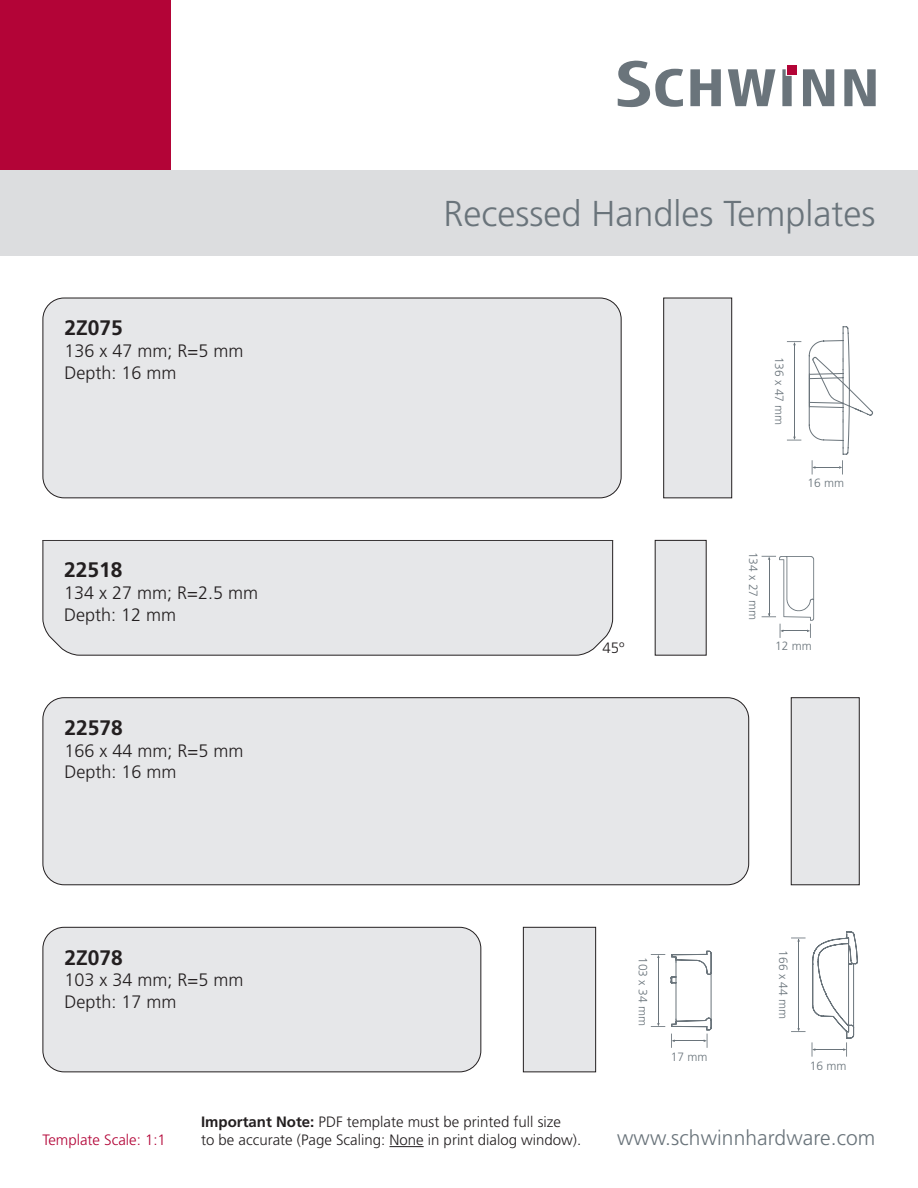
<style>
.page{position:relative;width:918px;height:1188px;background:#fff}
.page>*{position:absolute;margin:0;border:0;box-sizing:border-box;transform-origin:0 0}
.t1{font:300 36px "Frutiger LT Pro";color:#6a747b}
.t2{font:300 21px "Frutiger LT Pro";letter-spacing:.005em;color:#6a747b}
.t3{font:700 21px "Frutiger LT Pro";color:#231f20}
.t4{font:300 18px/21.6px "Frutiger LT Pro";color:#231f20}
.t5{font:300 15px/18px "Frutiger LT Pro";color:#231f20}
.t6{font:300 15px "Frutiger LT Pro";color:#b30437}
.t7{font:300 12px "Frutiger LT Pro";color:#6a747b}
.s1{font-weight:700}
</style>
<div class="page">
<div style="left:43px;top:298px;width:578px;height:200px;background:#e6e7e9;border-radius:21px"></div>
<div style="left:43px;top:298px;width:579px;height:200px;border:1px solid #231f20;border-radius:21px"></div>
<div style="left:663px;top:298px;width:69px;height:200px;background:#e6e7e9;border:1px solid #231f20"></div>
<div style="left:43px;top:927px;width:438px;height:145px;background:#e6e7e9;border-radius:21px"></div>
<div style="left:43px;top:927px;width:438px;height:145px;border:1px solid #231f20;border-radius:21px"></div>
<div style="left:523px;top:927px;width:73px;height:145px;background:#e6e7e9;border:1px solid #231f20"></div>
<div style="left:655px;top:540px;width:52px;height:116px;background:#e6e7e9"></div>
<div style="left:43px;top:541px;width:570px;height:115px;background:#e6e7e9"></div>
<hr style="left:43px;top:540px;width:570px;height:1px;background:#231f20">
<div style="left:43px;top:698px;width:706px;height:187px;background:#e6e7e9;border-radius:21px"></div>
<div style="left:43px;top:697px;width:706px;height:188px;border:1px solid #231f20;border-radius:21px"></div>
<div style="left:791px;top:697px;width:69px;height:188px;background:#e6e7e9;border:1px solid #231f20"></div>
<svg style="left:651px;top:950px;width:61px;height:98px"></svg>
<hr style="left:798px;top:940px;width:1px;height:90px;background:#6a747b">
<svg style="left:791px;top:938px;width:15px;height:4px"></svg>
<svg style="left:791px;top:1028px;width:15px;height:4px"></svg>
<svg style="left:812px;top:931px;width:46px;height:126px"></svg>
<svg style="left:762px;top:556px;width:52px;height:82px"></svg>
<hr style="left:794px;top:343px;width:1px;height:96px;background:#6a747b">
<svg style="left:787px;top:341px;width:14px;height:4px"></svg>
<svg style="left:787px;top:437px;width:14px;height:4px"></svg>
<svg style="left:808px;top:326px;width:65px;height:148px"></svg>
<div style="left:0;top:0;width:170px;height:170px;background:#b30437"></div>
<div style="left:0;top:170px;width:918px;height:85px;background:#dcdddf"></div>
<hr style="left:389px;top:1146px;width:35px;height:1px;background:#231f20">
<svg style="left:690px;top:69px;width:31px;height:37px"></svg>
<svg style="left:728px;top:69px;width:48px;height:37px"></svg>
<svg style="left:782px;top:69px;width:10px;height:37px"></svg>
<svg style="left:844px;top:69px;width:32px;height:37px"></svg>
<svg style="left:803px;top:69px;width:31px;height:37px"></svg>
<svg style="left:618px;top:60px;width:65px;height:47px"></svg>
<div style="left:787px;top:65px;width:10px;height:9px;background:#b30437"></div>
<p class="t3" style="left:65px;top:316px;width:60px">2Z075</p>
<p class="t4" style="left:65px;top:340px;width:180px">136 x 47 mm; R=5 mm<br>Depth: 16 mm</p>
<p class="t3" style="left:64px;top:558px;width:60px">22518</p>
<p class="t4" style="left:64px;top:582px;width:195px">134 x 27 mm; R=2.5 mm<br>Depth: 12 mm</p>
<p class="t3" style="left:65px;top:715px;width:60px">22578</p>
<p class="t4" style="left:65px;top:740px;width:180px">166 x 44 mm; R=5 mm<br>Depth: 16 mm</p>
<p class="t3" style="left:65px;top:945px;width:60px">2Z078</p>
<p class="t4" style="left:65px;top:969px;width:180px">103 x 34 mm; R=5 mm<br>Depth: 17 mm</p>
<p class="t1" style="left:443px;top:193px;width:434px">Recessed Handles Templates</p>
<p class="t5" style="left:603px;top:639px;width:24px">45º</p>
<p class="t7" style="left:786px;top:357px;width:70px;rotate:90deg">136 x 47 mm</p>
<p class="t7" style="left:808px;top:475px;width:38px">16 mm</p>
<p class="t7" style="left:760px;top:552px;width:70px;rotate:90deg">134 x 27 mm</p>
<p class="t7" style="left:775px;top:639px;width:38px">12 mm</p>
<p class="t7" style="left:650px;top:957px;width:70px;rotate:90deg">103 x 34 mm</p>
<p class="t7" style="left:671px;top:1049px;width:38px">17 mm</p>
<p class="t7" style="left:790px;top:950px;width:70px;rotate:90deg">166 x 44 mm</p>
<p class="t7" style="left:810px;top:1059px;width:38px">16 mm</p>
<p class="t6" style="left:43px;top:1131px;width:125px">Template Scale: 1:1</p>
<p class="t5" style="left:201px;top:1113px;width:382px"><span class="s1">Important Note:</span> PDF template must be printed full size<br>to be accurate (Page Scaling: None in print dialog window).</p>
<p class="t2" style="left:617px;top:1126px;width:260px">www.schwinnhardware.com</p>
</div>
